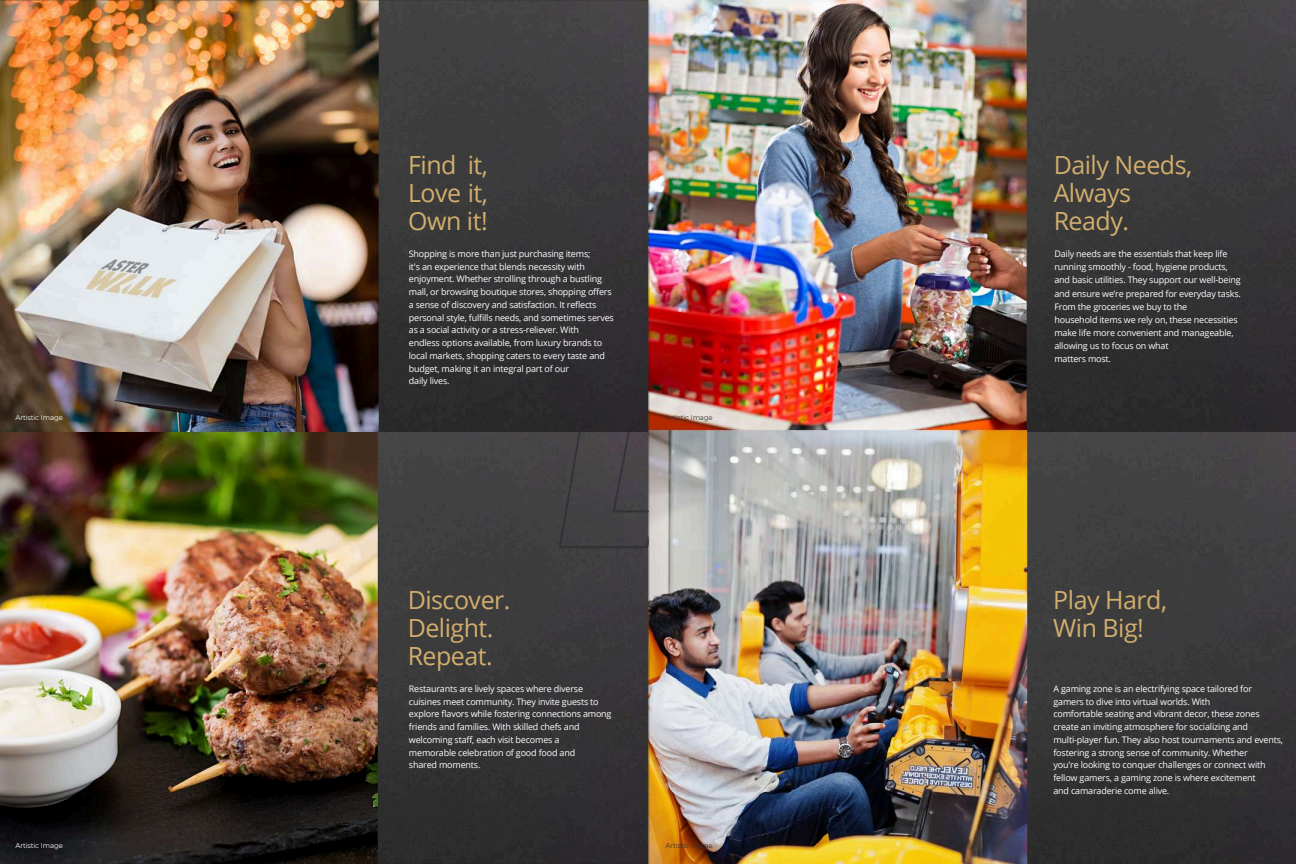
<style>
.page{position:relative;width:1296px;height:864px;background:#fff}
.page>*{position:absolute;margin:0;border:0;box-sizing:border-box;transform-origin:0 0}
.t1{font:25px/27.8px "Open Sans";letter-spacing:-.02em;color:#d2ae6d}
.t2{font:9px/12.8px "Open Sans";letter-spacing:-.02em;color:#fefefe}
.t3{font:7px "Montserrat";letter-spacing:-.02em;color:#fefefe}
.t4{font:7px "Montserrat";letter-spacing:-.02em;color:#373435}
</style>
<div class="page">
<img style="left:653px;top:0;width:643px;height:864px">
<img style="left:0;top:0;width:653px;height:864px">
<p class="t3" style="left:16px;top:413px;width:49px">Artistic Image</p>
<p class="t3" style="left:16px;top:841px;width:49px">Artistic Image</p>
<h1 class="t1" style="left:408px;top:151px;width:81px;text-align:justify">Find it, Love it, Own it!</h1>
<h1 class="t1" style="left:1054px;top:151px;width:140px">Daily Needs,<br>Always<br>Ready.</h1>
<p class="t2" style="left:409px;top:247px;width:207px">Shopping is more than just purchasing items;<br>it's an experience that blends necessity with enjoyment. Whether strolling through a bustling mall, or browsing boutique stores, shopping offers a sense of discovery and satisfaction. It reflects personal style, fulfills needs, and sometimes serves as a social activity or a stress-reliever. With<br>endless options available, from luxury brands to local markets, shopping caters to every taste and budget, making it an integral part of our<br>daily lives.</p>
<p class="t2" style="left:1054px;top:247px;width:188px;line-height:13.2px">Daily needs are the essentials that keep life running smoothly - food, hygiene products, and basic utilities. They support our well-being and ensure we’re prepared for everyday tasks.<br>From the groceries we buy to the<br>household items we rely on, these necessities make life more convenient and manageable, allowing us to focus on what<br>matters most.</p>
<p class="t4" style="left:666px;top:413px;width:49px">Artistic Image</p>
<h1 class="t1" style="left:408px;top:586px;width:104px">Discover.<br>Delight.<br>Repeat.</h1>
<h1 class="t1" style="left:1053px;top:586px;width:115px">Play Hard,<br>Win Big!</h1>
<p class="t2" style="left:409px;top:682px;width:204px">Restaurants are lively spaces where diverse cuisines meet community. They invite guests to explore flavors while fostering connections among friends and families. With skilled chefs and welcoming staff, each visit becomes a<br>memorable celebration of good food and<br>shared moments.</p>
<p class="t4" style="left:666px;top:841px;width:49px">Artistic Image</p>
<p class="t2" style="left:1053px;top:682px;width:231px">A gaming zone is an electrifying space tailored for gamers to dive into virtual worlds. With<br>comfortable seating and vibrant decor, these zones create an inviting atmosphere for socializing and multi-player fun. They also host tournaments and events, fostering a strong sense of community. Whether<br>you're looking to conquer challenges or connect with fellow gamers, a gaming zone is where excitement<br>and camaraderie come alive.</p>
</div>
